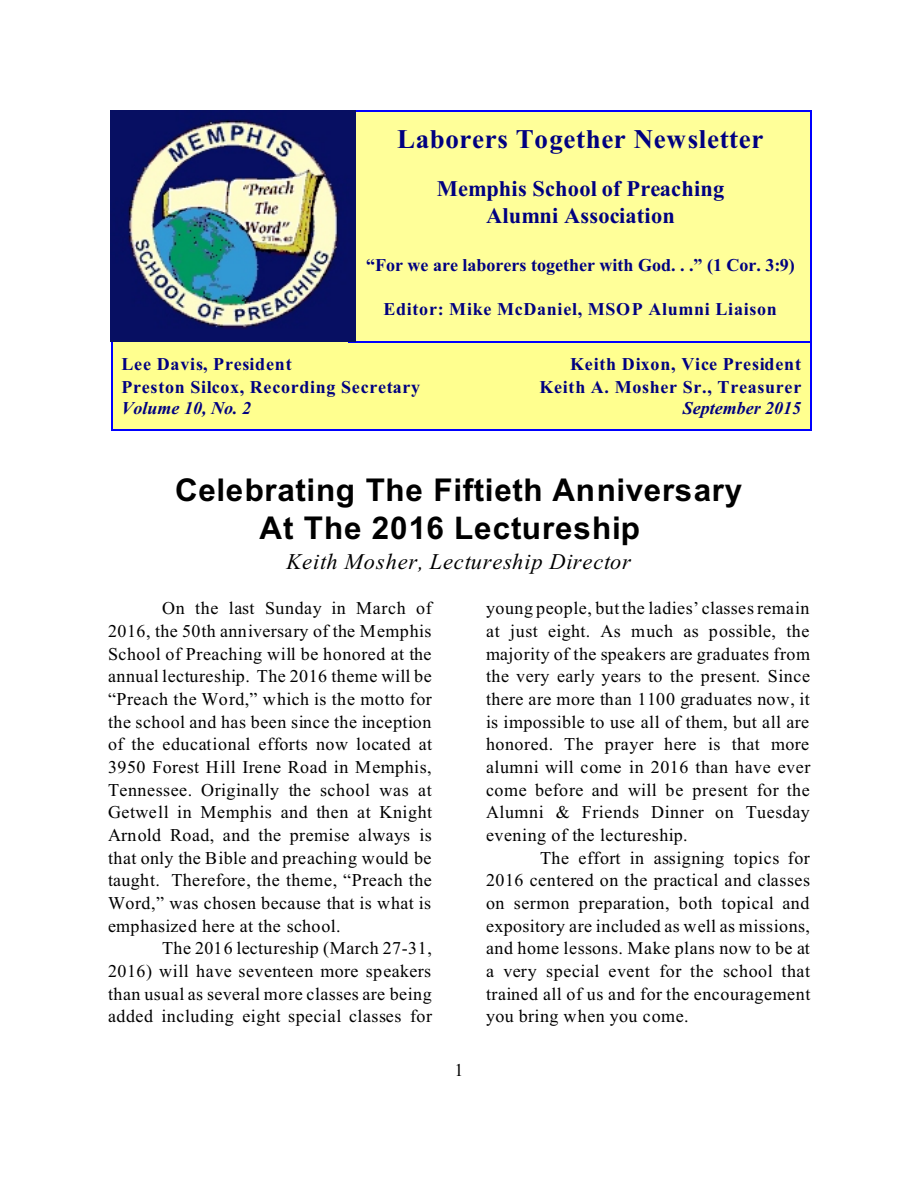
<style>
.page{position:relative;width:918px;height:1188px;background:#fff}
.page>*{position:absolute;margin:0;border:0;box-sizing:border-box;transform-origin:0 0}
.t1{font:700 31.35px/38.7px "Arial";letter-spacing:.02em;color:#000;text-align:center}
.t2{font:700 27px "Times New Roman";letter-spacing:.025em;color:#000080}
.t3{font:700 22.35px/26.2px "Times New Roman";letter-spacing:.01em;color:#000080;text-align:center}
.t4{font:italic 22.35px "Times New Roman";letter-spacing:.04em;color:#000}
.t5{font:18px/22.6px "Times New Roman";letter-spacing:.03em;color:#000;text-align:justify}
.t6{font:700 18px "Times New Roman";letter-spacing:.04em;color:#000080}
.t7{font:700 18px "Times New Roman";color:#000080}
.t8{font:italic 700 18px "Times New Roman";color:#000080}
</style>
<div class="page">
<div style="left:111px;top:341px;width:701px;height:89px;background:#ffff8f"></div>
<hr style="left:111px;top:341px;width:1px;height:89px;background:#00f">
<hr style="left:810px;top:341px;width:2px;height:89px;background:#00f">
<hr style="left:111px;top:429px;width:700px;height:1px;background:#00f">
<div style="left:349px;top:110px;width:463px;height:233px;background:#ff9"></div>
<hr style="left:811px;top:110px;width:1px;height:232px;background:#00f">
<hr style="left:349px;top:110px;width:463px;height:1px;background:#00f">
<hr style="left:349px;top:341px;width:463px;height:2px;background:#00f">
<img style="left:111px;top:111px;width:244px;height:231px">
<h2 class="t2" style="left:397px;top:129px;width:368px">Laborers Together Newsletter</h2>
<p class="t3" style="left:437px;top:178px;width:289px">Memphis School of Preaching<br>Alumni Association</p>
<p class="t7" style="left:366px;top:259px;width:430px">“For we are laborers together with God. . .” (1 Cor. 3:9)</p>
<p class="t6" style="left:383px;top:303px;width:395px">Editor: Mike McDaniel, MSOP Alumni Liaison</p>
<p class="t6" style="left:122px;top:358px;width:172px">Lee Davis, President</p>
<p class="t6" style="left:570px;top:358px;width:233px">Keith Dixon, Vice President</p>
<p class="t6" style="left:122px;top:380px;width:300px">Preston Silcox, Recording Secretary</p>
<p class="t6" style="left:539px;top:380px;width:263px">Keith A. Mosher Sr., Treasurer</p>
<p class="t8" style="left:122px;top:401px;width:131px">Volume 10, No. 2</p>
<p class="t8" style="left:683px;top:401px;width:120px">September 2015</p>
<h1 class="t1" style="left:175px;top:473px;width:569px">Celebrating The Fiftieth Anniversary<br>At The 2016 Lectureship</h1>
<p class="t4" style="left:286px;top:554px;width:346px">Keith Mosher, Lectureship Director</p>
<p class="t5" style="left:108px;top:599px;width:326px;text-indent:54px">On the last Sunday in March of 2016, the 50th anniversary of the Memphis School of Preaching will be honored at the annual lectureship. The 2016 theme will be “Preach the Word,” which is the motto for the school and has been since the inception of the educational efforts now located at 3950 Forest Hill Irene Road in Memphis, Tennessee. Originally the school was at Getwell in Memphis and then at Knight Arnold Road, and the premise always is that only the Bible and preaching would be taught. Therefore, the theme, “Preach the Word,” was chosen because that is what is emphasized here at the school.</p>
<p class="t5" style="left:108px;top:939px;width:326px;text-indent:54px">The 2016 lectureship (March 27-31, 2016) will have seventeen more speakers than usual as several more classes are being added including eight special classes for</p>
<p class="t5" style="left:486px;top:599px;width:326px">young people, but the ladies’ classes remain at just eight. As much as possible, the majority of the speakers are graduates from the very early years to the present. Since there are more than 1100 graduates now, it is impossible to use all of them, but all are honored. The prayer here is that more alumni will come in 2016 than have ever come before and will be present for the Alumni &amp; Friends Dinner on Tuesday evening of the lectureship.</p>
<p class="t5" style="left:486px;top:848px;width:326px;text-indent:54px">The effort in assigning topics for 2016 centered on the practical and classes on sermon preparation, both topical and expository are included as well as missions, and home lessons. Make plans now to be at a very special event for the school that trained all of us and for the encouragement you bring when you come.</p>
<p class="t5" style="left:454px;top:1060px;width:10px">1</p>
</div>
